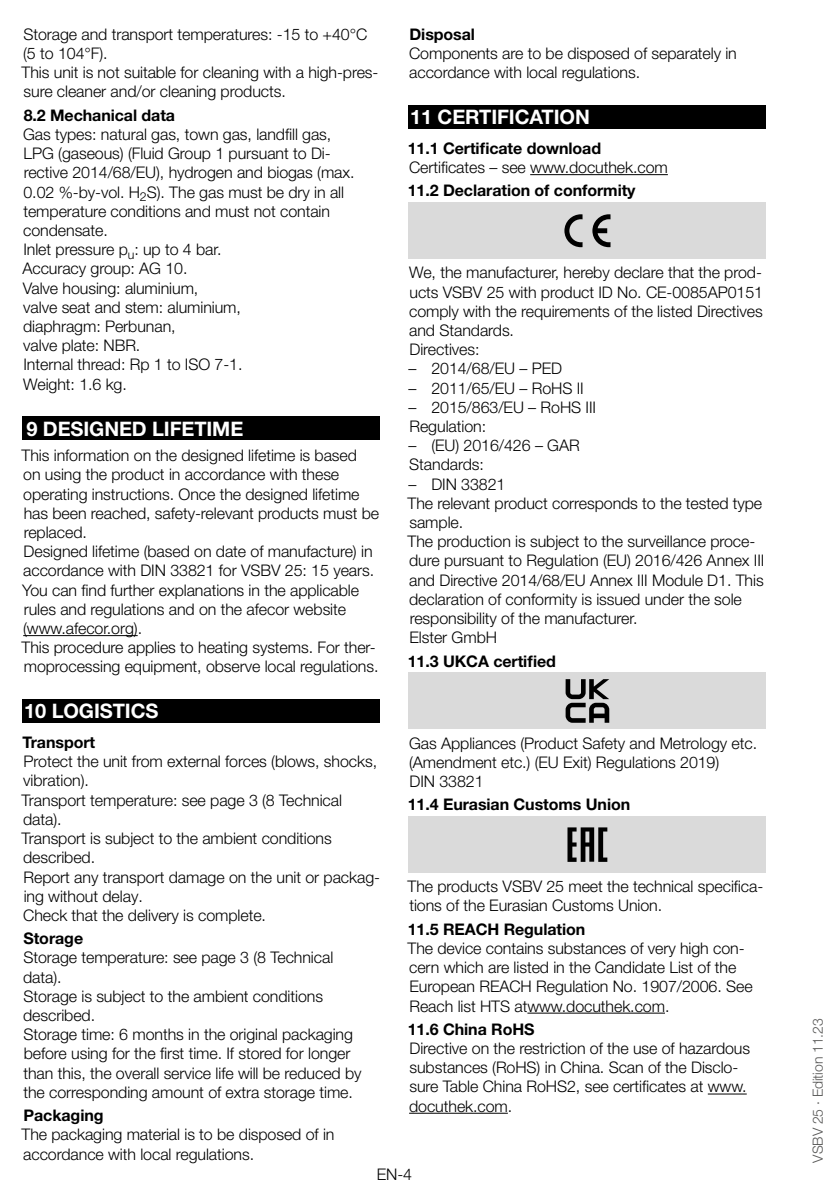
<style>
.page{position:relative;width:840px;height:1191px;background:#fff}
.page>*{position:absolute;margin:0;border:0;box-sizing:border-box;transform-origin:0 0}
.t1{font:700 20px "Helvetica Neue LT Pro";letter-spacing:-.005em;color:#fff}
.t2{font:300 16px/19.2px "Helvetica Neue LT Pro";letter-spacing:-.005em;color:#000}
.t3{font:700 16px "Helvetica Neue LT Pro";letter-spacing:-.005em;color:#000}
.t4{font:300 14px "Helvetica Neue LT Pro";letter-spacing:-.005em;color:#575756}
</style>
<div class="page">
<div style="left:23px;top:416px;width:357px;height:24px;background:#000"></div>
<hr style="left:23px;top:635px;width:115px;height:1px;background:#000">
<div style="left:23px;top:699px;width:357px;height:24px;background:#000"></div>
<div style="left:408px;top:105px;width:357px;height:24px;background:#000"></div>
<hr style="left:530px;top:174px;width:137px;height:1px;background:#000">
<hr style="left:527px;top:1012px;width:137px;height:1px;background:#000">
<hr style="left:707px;top:1093px;width:39px;height:1px;background:#000">
<hr style="left:409px;top:1112px;width:98px;height:1px;background:#000">
<div style="left:408px;top:202px;width:357px;height:57px;background:#dadada"></div>
<svg style="left:564px;top:214px;width:18px;height:33px"></svg>
<svg style="left:592px;top:214px;width:18px;height:33px"></svg>
<div style="left:408px;top:672px;width:357px;height:57px;background:#dadada"></div>
<svg style="left:565px;top:679px;width:44px;height:44px"></svg>
<div style="left:408px;top:816px;width:357px;height:57px;background:#dadada"></div>
<svg style="left:567px;top:827px;width:40px;height:35px"></svg>
<p class="t2" style="left:22px;top:24px;width:358px">Storage and transport temperatures: -15 to +40°C (5 to 104°F).<br>This unit is not suitable for cleaning with a high-pres&shy;sure cleaner and/or cleaning products.</p>
<p class="t3" style="left:24px;top:105px;width:153px">8.2 Mechanical data</p>
<p class="t2" style="left:22px;top:124px;width:333px">Gas types: natural gas, town gas, landfill gas,<br>LPG (gaseous) (Fluid Group 1 pursuant to Di&shy;rective 2014/68/EU), hydrogen and biogas (max.<br>0.02 %-by-vol. H<sub>2</sub>S). The gas must be dry in all temperature conditions and must not contain condensate.<br>Inlet pressure p<sub>u</sub>: up to 4 bar.<br>Accuracy group: AG 10.<br>Valve housing: aluminium,<br>valve seat and stem: aluminium,<br>diaphragm: Perbunan,<br>valve plate: NBR.<br>Internal thread: Rp 1 to ISO 7-1.<br>Weight: 1.6 kg.</p>
<p class="t1" style="left:26px;top:416px;width:216px">9 DESIGNED LIFETIME</p>
<p class="t2" style="left:22px;top:445px;width:359px">This information on the designed lifetime is based<br>on using the product in accordance with these operating instructions. Once the designed lifetime has been reached, safety-relevant products must be replaced.<br>Designed lifetime (based on date of manufacture) in accordance with DIN 33821 for VSBV 25: 15 years.<br>You can find further explanations in the applicable rules and regulations and on the afecor website (www.afecor.org).<br>This procedure applies to heating systems. For ther&shy;moprocessing equipment, observe local regulations.</p>
<p class="t1" style="left:24px;top:699px;width:135px">10 LOGISTICS</p>
<p class="t3" style="left:23px;top:732px;width:74px">Transport</p>
<p class="t2" style="left:22px;top:751px;width:360px">Protect the unit from external forces (blows, shocks, vibration).<br>Transport temperature: see page 3 (8 Technical data).<br>Transport is subject to the ambient conditions described.<br>Report any transport damage on the unit or packag&shy;ing without delay.<br>Check that the delivery is complete.</p>
<p class="t3" style="left:23px;top:928px;width:61px">Storage</p>
<p class="t2" style="left:23px;top:947px;width:340px">Storage temperature: see page 3 (8 Technical data).<br>Storage is subject to the ambient conditions described.<br>Storage time: 6 months in the original packaging before using for the first time. If stored for longer than this, the overall service life will be reduced by the corresponding amount of extra storage time.</p>
<p class="t3" style="left:24px;top:1105px;width:81px">Packaging</p>
<p class="t2" style="left:22px;top:1124px;width:314px">The packaging material is to be disposed of in accordance with local regulations.</p>
<p class="t3" style="left:409px;top:24px;width:67px">Disposal</p>
<p class="t2" style="left:409px;top:43px;width:329px">Components are to be disposed of separately in accordance with local regulations.</p>
<p class="t1" style="left:410px;top:105px;width:165px">11 CERTIFICATION</p>
<p class="t3" style="left:407px;top:138px;width:195px">11.1 Certificate download</p>
<p class="t2" style="left:409px;top:157px;width:260px">Certificates – see www.docuthek.com</p>
<p class="t3" style="left:407px;top:181px;width:229px">11.2 Declaration of conformity</p>
<p class="t2" style="left:409px;top:263px;width:355px">We, the manufacturer, hereby declare that the prod&shy;ucts VSBV 25 with product ID No. CE-0085AP0151 comply with the requirements of the listed Directives and Standards.<br>Directives:</p>
<p class="t2" style="left:408px;top:359px;width:155px">– 2014/68/EU – PED</p>
<p class="t2" style="left:408px;top:378px;width:176px">– 2011/65/EU – RoHS II</p>
<p class="t2" style="left:408px;top:397px;width:189px">– 2015/863/EU – RoHS III<br>Regulation:</p>
<p class="t2" style="left:408px;top:435px;width:172px">– (EU) 2016/426 – GAR<br>Standards:</p>
<p class="t2" style="left:407px;top:474px;width:358px">– DIN 33821<br>The relevant product corresponds to the tested type sample.<br>The production is subject to the surveillance proce&shy;dure pursuant to Regulation (EU) 2016/426 Annex III and Directive 2014/68/EU Annex III Module D1. This declaration of conformity is issued under the sole responsibility of the manufacturer.<br>Elster GmbH</p>
<p class="t3" style="left:407px;top:651px;width:149px">11.3 UKCA certified</p>
<p class="t2" style="left:409px;top:733px;width:349px">Gas Appliances (Product Safety and Metrology etc. (Amendment etc.) (EU Exit) Regulations 2019)<br>DIN 33821</p>
<p class="t3" style="left:407px;top:794px;width:224px">11.4 Eurasian Customs Union</p>
<p class="t2" style="left:407px;top:876px;width:357px">The products VSBV 25 meet the technical specifica&shy;tions of the Eurasian Customs Union.</p>
<p class="t3" style="left:407px;top:919px;width:179px">11.5 REACH Regulation</p>
<p class="t2" style="left:407px;top:938px;width:346px">The device contains substances of very high con&shy;cern which are listed in the Candidate List of the European REACH Regulation No. 1907/2006. See Reach list HTS atwww.docuthek.com.</p>
<p class="t3" style="left:407px;top:1019px;width:127px">11.6 China RoHS</p>
<p class="t2" style="left:409px;top:1038px;width:342px">Directive on the restriction of the use of hazardous substances (RoHS) in China. Scan of the Disclo&shy;sure Table China RoHS2, see certificates at www. docuthek.com.</p>
<p class="t2" style="left:376px;top:1164px;width:37px">EN-4</p>
<p class="t4" style="left:809px;top:1162px;width:146px;rotate:-90deg">VSBV 25 · Edition 11.23</p>
</div>
